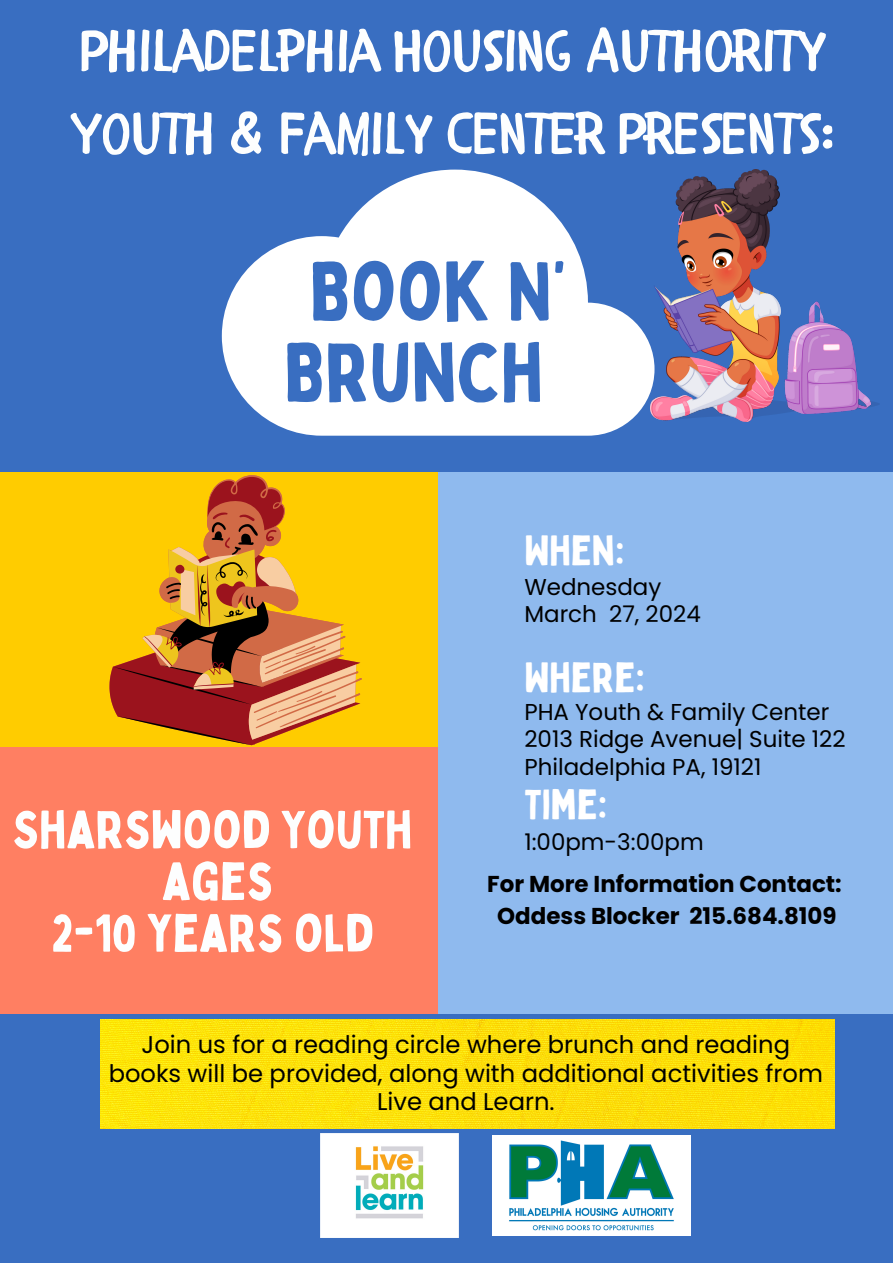
<style>
.page{position:relative;width:893px;height:1263px;background:#396ec1}
.page>*{position:absolute;margin:0;border:0;box-sizing:border-box;transform-origin:0 0}
.t1{font:81.45px/81px "Bobby Jones";color:#396ec1;text-align:center}
.t2{font:59.18px/82.7px "CHILDRENONE";color:#fdfefe}
.t3{font:52.2px/51.8px "Bobby Jones";color:#fdfefe;text-align:center}
.t4{font:41.25px "Bobby Jones";color:#fff}
.t5{font:24.22px/28.6px "Poppins";color:#000;text-align:center}
.t6{font:22.95px "Poppins";color:#000}
.t7{font:700 22.95px/32.1px "Poppins";color:#000;text-align:center}
</style>
<div class="page">
<div style="left:0;top:472px;width:446px;height:275px;background:#fc0"></div>
<div style="left:0;top:747px;width:446px;height:267px;background:#ff7f62"></div>
<div style="left:438px;top:472px;width:455px;height:541px;background:#8fbaee"></div>
<svg style="left:222px;top:170px;width:428px;height:266px;fill:#fff"></svg>
<svg style="left:109px;top:475px;width:253px;height:270px"></svg>
<img style="left:650px;top:170px;width:229px;height:252px">
<img style="left:101px;top:1020px;width:733px;height:108px">
<img style="left:492px;top:1135px;width:199px;height:100px">
<img style="left:321px;top:1133px;width:138px;height:104px">
<p class="t2" style="left:71px;top:4px;width:765px">PHILADELPHIA HOUSING AUTHORITY<br>YOUTH &amp; FAMILY CENTER PRESENTS:</p>
<p class="t1" style="left:284px;top:249px;width:284px">BOOK N’<br>BRUNCH</p>
<h3 class="t3" style="left:12px;top:802px;width:401px">SHARSWOOD YOUTH<br>AGES</h3>
<p class="t3" style="left:51px;top:906px;width:324px">2-10 YEARS OLD</p>
<p class="t4" style="left:524px;top:524px;width:101px">WHEN:</p>
<p class="t6" style="left:524px;top:571px;width:138px">Wednesday</p>
<p class="t6" style="left:524px;top:598px;width:178px">March 27, 2024</p>
<p class="t4" style="left:524px;top:651px;width:122px">WHERE:</p>
<p class="t6" style="left:524px;top:696px;width:306px">PHA Youth &amp; Family Center</p>
<p class="t6" style="left:524px;top:723px;width:323px">2013 Ridge Avenue| Suite 122</p>
<p class="t6" style="left:524px;top:751px;width:238px">Philadelphia PA, 19121</p>
<p class="t4" style="left:524px;top:779px;width:84px">TIME:</p>
<h5 class="t6" style="left:524px;top:826px;width:181px">1:00pm-3:00pm</h5>
<p class="t7" style="left:487px;top:867px;width:356px">For More Information Contact:<br>Oddess Blocker 215.684.8109</p>
<p class="t5" style="left:109px;top:1030px;width:715px">Join us for a reading circle where brunch and reading books will be provided, along with additional activities from<br>Live and Learn.</p>
</div>
